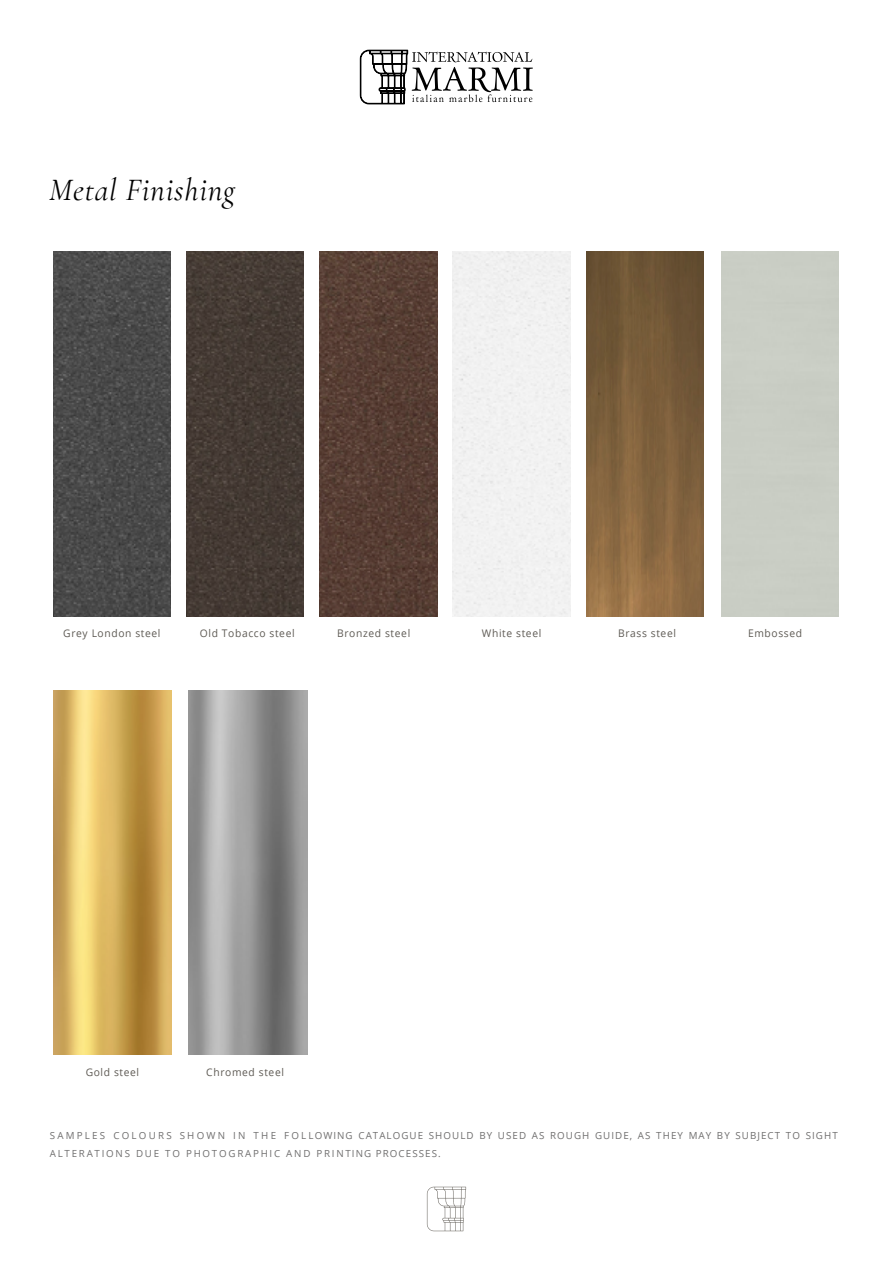
<style>
.page{position:relative;width:893px;height:1263px;background:#fff}
.page>*{position:absolute;margin:0;border:0;box-sizing:border-box;transform-origin:0 0}
.t1{font:italic 31.5px "Cormorant";letter-spacing:.025em;color:#000}
.t2{font:10.5px "Open Sans";letter-spacing:.06em;color:#5e5a54}
.t3{font:9.75px/18px "Open Sans";letter-spacing:.11em;color:#706f6f}
</style>
<div class="page">
<svg style="left:360px;top:50px;width:173px;height:54px"></svg>
<img style="left:586px;top:251px;width:118px;height:365px">
<img style="left:186px;top:251px;width:118px;height:365px">
<img style="left:320px;top:251px;width:117px;height:365px">
<img style="left:53px;top:251px;width:118px;height:365px">
<img style="left:53px;top:690px;width:119px;height:365px">
<img style="left:189px;top:690px;width:118px;height:365px">
<svg style="left:427px;top:1187px;width:39px;height:44px"></svg>
<h1 class="t1" style="left:49px;top:171px;width:187px">Metal Finishing</h1>
<p class="t2" style="left:63px;top:625px;width:99px">Grey London steel</p>
<p class="t2" style="left:200px;top:625px;width:96px">Old Tobacco steel</p>
<p class="t2" style="left:337px;top:625px;width:75px">Bronzed steel</p>
<p class="t2" style="left:482px;top:625px;width:61px">White steel</p>
<p class="t2" style="left:618px;top:625px;width:59px">Brass steel</p>
<p class="t2" style="left:748px;top:625px;width:56px">Embossed</p>
<p class="t2" style="left:86px;top:1065px;width:55px">Gold steel</p>
<p class="t2" style="left:206px;top:1065px;width:79px">Chromed steel</p>
<p class="t3" style="left:50px;top:1126px;width:789px">S A M P L E S C O L O U R S S H O W N I N T H E F O L LOWING CATALOGUE SHOULD BY USED AS ROUGH GUIDE, AS THEY MAY BY SUBJECT TO SIGHT<br>ALTERATIONS DUE TO PHOTOGRAPHIC AND PRINTING PROCESSES.</p>
</div>
